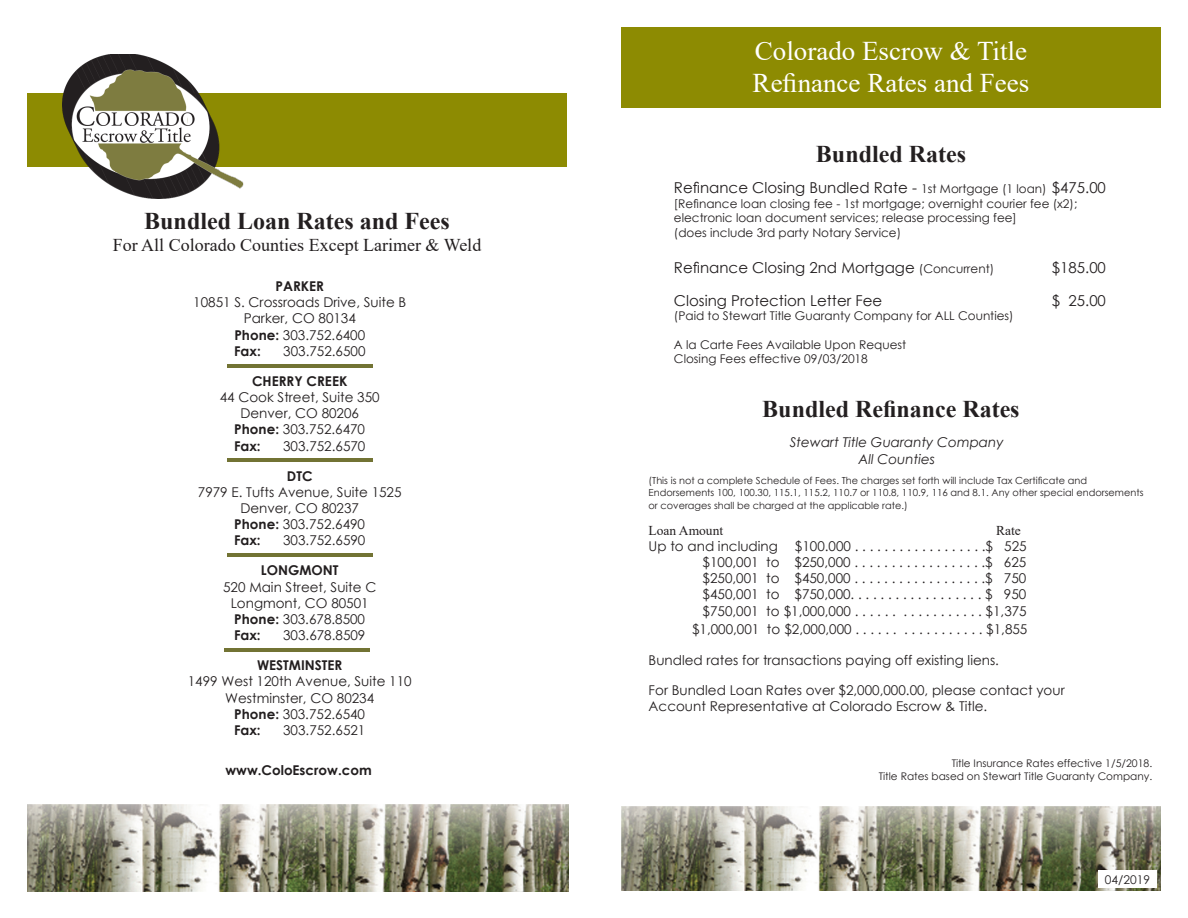
<style>
.page{position:relative;width:1188px;height:918px;background:#fff}
.page>*{position:absolute;margin:0;border:0;box-sizing:border-box;transform-origin:0 0}
.t1{font:27px/32.4px "Times New Roman";color:#fff}
.t2{font:700 24px "Times New Roman";color:#231f20}
.t3{font:18px "Times New Roman";color:#231f20}
.t4{font:15px "Century Gothic";color:#231f20}
.t5{font:13.5px/16.2px "Century Gothic";color:#231f20;text-align:justify}
.t6{font:13.5px "Century Gothic";color:#221e1f}
.t7{font:700 13.5px "Century Gothic";color:#221e1f}
.t8{font:italic 13.5px/16.2px "Century Gothic";color:#231f20;text-align:center}
.t9{font:13.5px "Times New Roman";color:#231f20}
.t10{font:12px/14.4px "Century Gothic";color:#231f20}
.t11{font:10.5px/12.6px "Century Gothic";color:#231f20;text-align:right}
.t12{font:9.75px/11.7px "Century Gothic";color:#231f20}
.s1{font-weight:700}
.s2{font-size:12px}
</style>
<div class="page">
<div style="left:27px;top:93px;width:540px;height:73px;background:#8d8b02"></div>
<img style="left:63px;top:54px;width:181px;height:145px">
<img style="left:27px;top:805px;width:541px;height:86px">
<hr style="left:227px;top:364px;width:146px;height:3px;background:#727334">
<hr style="left:227px;top:459px;width:146px;height:3px;background:#727334">
<hr style="left:227px;top:553px;width:146px;height:3px;background:#727334">
<hr style="left:225px;top:648px;width:145px;height:4px;background:#727334">
<div style="left:621px;top:27px;width:540px;height:81px;background:#8d8b02"></div>
<img style="left:621px;top:807px;width:540px;height:84px">
<div style="left:1098px;top:871px;width:59px;height:17px;background:#fff"></div>
<p class="t2" style="left:144px;top:204px;width:307px">Bundled Loan Rates and Fees</p>
<p class="t3" style="left:113px;top:232px;width:370px">For All Colorado Counties Except Larimer &amp; Weld</p>
<p class="t7" style="left:276px;top:276px;width:50px">PARKER</p>
<p class="t6" style="left:193px;top:293px;width:215px">10851 S. Crossroads Drive, Suite B</p>
<p class="t6" style="left:244px;top:309px;width:114px">Parker, CO 80134</p>
<p class="t6" style="left:234px;top:325px;width:132px"><span class="s1">Phone:</span> 303.752.6400</p>
<p class="t7" style="left:234px;top:341px;width:28px">Fax:</p>
<p class="t6" style="left:283px;top:341px;width:84px">303.752.6500</p>
<p class="t7" style="left:252px;top:371px;width:97px">CHERRY CREEK</p>
<p class="t6" style="left:220px;top:388px;width:162px">44 Cook Street, Suite 350</p>
<p class="t6" style="left:240px;top:404px;width:120px">Denver, CO 80206</p>
<p class="t6" style="left:234px;top:420px;width:132px"><span class="s1">Phone:</span> 303.752.6470</p>
<p class="t7" style="left:234px;top:435px;width:28px">Fax:</p>
<p class="t6" style="left:283px;top:436px;width:84px">303.752.6570</p>
<p class="t7" style="left:287px;top:465px;width:27px">DTC</p>
<p class="t6" style="left:198px;top:482px;width:205px">7979 E. Tufts Avenue, Suite 1525</p>
<p class="t6" style="left:240px;top:499px;width:120px">Denver, CO 80237</p>
<p class="t6" style="left:234px;top:515px;width:132px"><span class="s1">Phone:</span> 303.752.6490</p>
<p class="t7" style="left:234px;top:530px;width:28px">Fax:</p>
<p class="t6" style="left:283px;top:531px;width:84px">303.752.6590</p>
<p class="t7" style="left:261px;top:560px;width:79px">LONGMONT</p>
<p class="t6" style="left:223px;top:577px;width:155px">520 Main Street, Suite C</p>
<p class="t6" style="left:231px;top:593px;width:140px">Longmont, CO 80501</p>
<p class="t6" style="left:234px;top:610px;width:132px"><span class="s1">Phone:</span> 303.678.8500</p>
<p class="t7" style="left:234px;top:625px;width:28px">Fax:</p>
<p class="t6" style="left:283px;top:626px;width:84px">303.678.8509</p>
<p class="t7" style="left:257px;top:655px;width:87px">WESTMINSTER</p>
<p class="t6" style="left:188px;top:672px;width:226px">1499 West 120th Avenue, Suite 110</p>
<p class="t6" style="left:225px;top:688px;width:151px">Westminster, CO 80234</p>
<p class="t6" style="left:234px;top:704px;width:132px"><span class="s1">Phone:</span> 303.752.6540</p>
<p class="t7" style="left:234px;top:720px;width:28px">Fax:</p>
<p class="t6" style="left:283px;top:721px;width:84px">303.752.6521</p>
<p class="t7" style="left:225px;top:760px;width:148px">www.ColoEscrow.com</p>
<h1 class="t1" style="left:753px;top:33px;width:278px">Colorado Escrow &amp; Title<br>Refinance Rates and Fees</h1>
<h2 class="t2" style="left:816px;top:137px;width:152px">Bundled Rates</h2>
<p class="t4" style="left:674px;top:177px;width:434px">Refinance Closing Bundled Rate - <span class="s2">1st Mortgage (1 loan)</span> $475.00</p>
<p class="t10" style="left:674px;top:196px;width:405px">[Refinance loan closing fee - 1st mortgage; overnight courier fee (x2); electronic loan document services; release processing fee]<br>(does include 3rd party Notary Service)</p>
<p class="t4" style="left:1052px;top:257px;width:56px">$185.00</p>
<p class="t4" style="left:1052px;top:290px;width:56px">$ 25.00</p>
<p class="t4" style="left:674px;top:257px;width:322px">Refinance Closing 2nd Mortgage <span class="s2">(Concurrent)</span></p>
<p class="t4" style="left:674px;top:290px;width:210px">Closing Protection Letter Fee</p>
<p class="t10" style="left:674px;top:308px;width:341px">(Paid to Stewart Title Guaranty Company for ALL Counties)</p>
<p class="t10" style="left:674px;top:337px;width:234px">A la Carte Fees Available Upon Request<br>Closing Fees effective 09/03/2018</p>
<h2 class="t2" style="left:762px;top:392px;width:259px">Bundled Refinance Rates</h2>
<p class="t8" style="left:790px;top:434px;width:215px">Stewart Title Guaranty Company<br>All Counties</p>
<p class="t12" style="left:649px;top:475px;width:496px">(This is not a complete Schedule of Fees. The charges set forth will include Tax Certificate and<br>Endorsements 100, 100.30, 115.1, 115.2, 110.7 or 110.8, 110.9, 116 and 8.1. Any other special endorsements</p>
<p class="t12" style="left:649px;top:500px;width:261px">or coverages shall be charged at the applicable rate.)</p>
<p class="t9" style="left:649px;top:521px;width:76px">Loan Amount</p>
<p class="t9" style="left:996px;top:521px;width:26px">Rate</p>
<p class="t5" style="left:649px;top:538px;width:131px">Up to and including</p>
<p class="t5" style="left:703px;top:538px;width:326px;text-indent:92px">$100.000 . . . . . . . . . . . . . . . . . .$ 525 $100,001 to $250,000 . . . . . . . . . . . . . . . . . .$ 625 $250,001 to $450,000 . . . . . . . . . . . . . . . . . .$ 750 $450,001 to $750,000. . . . . . . . . . . . . . . . . . $ 950 $750,001 to $1,000,000 . . . . . . . . . . . . . . . . . $1,375</p>
<p class="t5" style="left:692px;top:621px;width:337px">$1,000,001 to $2,000,000 . . . . . . . . . . . . . . . . . $1,855</p>
<p class="t5" style="left:649px;top:652px;width:352px">Bundled rates for transactions paying off existing liens.</p>
<p class="t5" style="left:649px;top:681px;width:418px">For Bundled Loan Rates over $2,000,000.00, please contact your<br>Account Representative at Colorado Escrow &amp; Title.</p>
<p class="t11" style="left:879px;top:757px;width:275px">Title Insurance Rates effective 1/5/2018.<br>Title Rates based on Stewart Title Guaranty Company.</p>
<p class="t10" style="left:1105px;top:872px;width:47px">04/2019</p>
</div>
